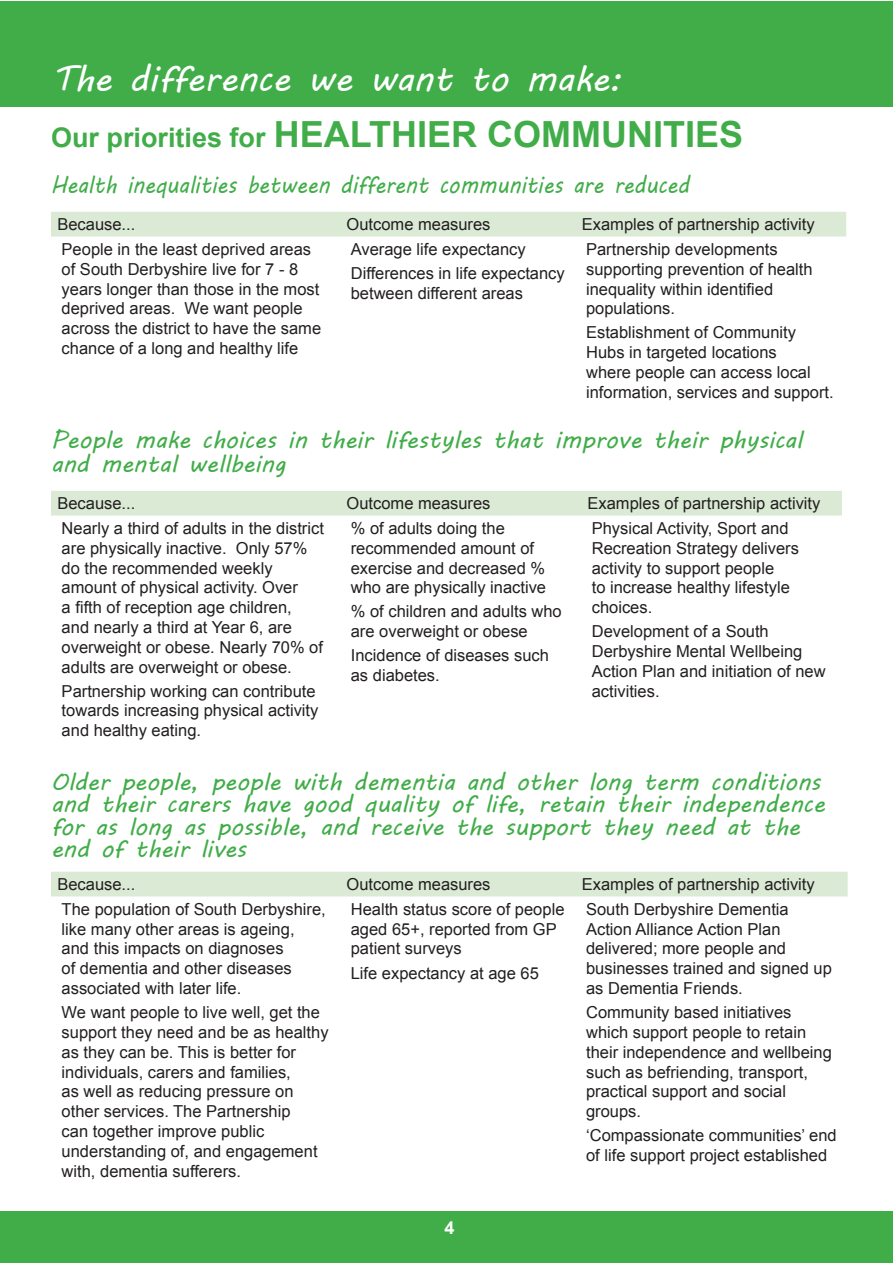
<style>
.page{position:relative;width:893px;height:1263px;background:#fff}
.page>*{position:absolute;margin:0;border:0;box-sizing:border-box;transform-origin:0 0}
.t1{font:700 36px "Arial";color:#41ad49}
.t2{font:36px "MV Boli";color:#fff}
.t3{font:24px/22.5px "MV Boli";color:#41ad49}
.t4{font:24px "MV Boli";color:#41ad49;scale:.9 1}
.t5{font:700 18px "Arial";color:#fff}
.t6{font:16.5px/19.8px "Arial";color:#231f20}
.s1{font-size:27px}
</style>
<div class="page">
<div style="left:0;top:1212px;width:893px;height:51px;background:#41ad49"></div>
<div style="left:1px;top:1px;width:892px;height:105px;background:#41ad49"></div>
<div style="left:51px;top:212px;width:795px;height:24px;background:#daead5"></div>
<div style="left:51px;top:491px;width:791px;height:25px;background:#daead5"></div>
<div style="left:51px;top:872px;width:797px;height:24px;background:#daead5"></div>
<h1 class="t2" style="left:51px;top:54px;width:573px">The difference we want to make:</h1>
<h1 class="t1" style="left:51px;top:111px;width:694px"><span class="s1">Our priorities for</span> HEALTHIER COMMUNITIES</h1>
<h2 class="t4" style="left:51px;top:168px;width:711px">Health inequalities between different communities are reduced</h2>
<p class="t6" style="left:57px;top:215px;width:79px">Because...</p>
<p class="t6" style="left:347px;top:215px;width:145px">Outcome measures</p>
<p class="t6" style="left:582px;top:215px;width:234px">Examples of partnership activity</p>
<p class="t6" style="left:62px;top:239px;width:261px">People in the least deprived areas of South Derbyshire live for 7 - 8 years longer than those in the most deprived areas. We want people across the district to have the same chance of a long and healthy life</p>
<p class="t6" style="left:351px;top:237px;width:215px;line-height:24px">Average life expectancy<br>Differences in life expectancy</p>
<p class="t6" style="left:586px;top:239px;width:228px">Partnership developments supporting prevention of health inequality within identified populations.</p>
<p class="t6" style="left:586px;top:323px;width:249px">Establishment of Community<br>Hubs in targeted locations<br>where people can access local information, services and support.</p>
<h2 class="t3" style="left:51px;top:427px;width:753px;line-height:24px">People make choices in their lifestyles that improve their physical and mental wellbeing</h2>
<p class="t6" style="left:57px;top:494px;width:79px">Because...</p>
<p class="t6" style="left:347px;top:494px;width:145px">Outcome measures</p>
<p class="t6" style="left:587px;top:494px;width:234px">Examples of partnership activity</p>
<p class="t6" style="left:62px;top:518px;width:264px">Nearly a third of adults in the district are physically inactive. Only 57% do the recommended weekly amount of physical activity. Over<br>a fifth of reception age children,<br>and nearly a third at Year 6, are overweight or obese. Nearly 70% of adults are overweight or obese.</p>
<p class="t6" style="left:62px;top:681px;width:258px">Partnership working can contribute towards increasing physical activity and healthy eating.</p>
<p class="t6" style="left:351px;top:283px;width:174px">between different areas</p>
<p class="t6" style="left:351px;top:518px;width:197px">% of adults doing the recommended amount of exercise and decreased % who are physically inactive</p>
<p class="t6" style="left:351px;top:602px;width:212px">% of children and adults who are overweight or obese</p>
<p class="t6" style="left:351px;top:646px;width:200px">Incidence of diseases such as diabetes.</p>
<p class="t6" style="left:592px;top:518px;width:209px">Physical Activity, Sport and<br>Recreation Strategy delivers activity to support people<br>to increase healthy lifestyle choices.</p>
<p class="t6" style="left:592px;top:622px;width:235px">Development of a South<br>Derbyshire Mental Wellbeing<br>Action Plan and initiation of new activities.</p>
<h2 class="t3" style="left:51px;top:770px;width:775px">Older people, people with dementia and other long term conditions and their carers have good quality of life, retain their independence for as long as possible, and receive the support they need at the end of their lives</h2>
<p class="t6" style="left:57px;top:874px;width:79px">Because...</p>
<p class="t6" style="left:347px;top:874px;width:145px">Outcome measures</p>
<p class="t6" style="left:582px;top:874px;width:234px">Examples of partnership activity</p>
<p class="t6" style="left:62px;top:899px;width:266px">The population of South Derbyshire, like many other areas is ageing, and this impacts on diagnoses<br>of dementia and other diseases associated with later life.</p>
<p class="t6" style="left:62px;top:1002px;width:268px">We want people to live well, get the support they need and be as healthy as they can be. This is better for individuals, carers and families,<br>as well as reducing pressure on other services. The Partnership<br>can together improve public understanding of, and engagement with, dementia sufferers.</p>
<p class="t6" style="left:351px;top:899px;width:215px">Health status score of people aged 65+, reported from GP patient surveys</p>
<p class="t6" style="left:351px;top:963px;width:190px">Life expectancy at age 65</p>
<p class="t6" style="left:586px;top:899px;width:247px">South Derbyshire Dementia<br>Action Alliance Action Plan delivered; more people and businesses trained and signed up as Dementia Friends.</p>
<p class="t6" style="left:586px;top:1002px;width:247px">Community based initiatives which support people to retain their independence and wellbeing such as befriending, transport, practical support and social groups.</p>
<p class="t6" style="left:586px;top:1126px;width:252px">‘Compassionate communities’ end of life support project established</p>
<p class="t5" style="left:444px;top:1215px;width:12px">4</p>
</div>
